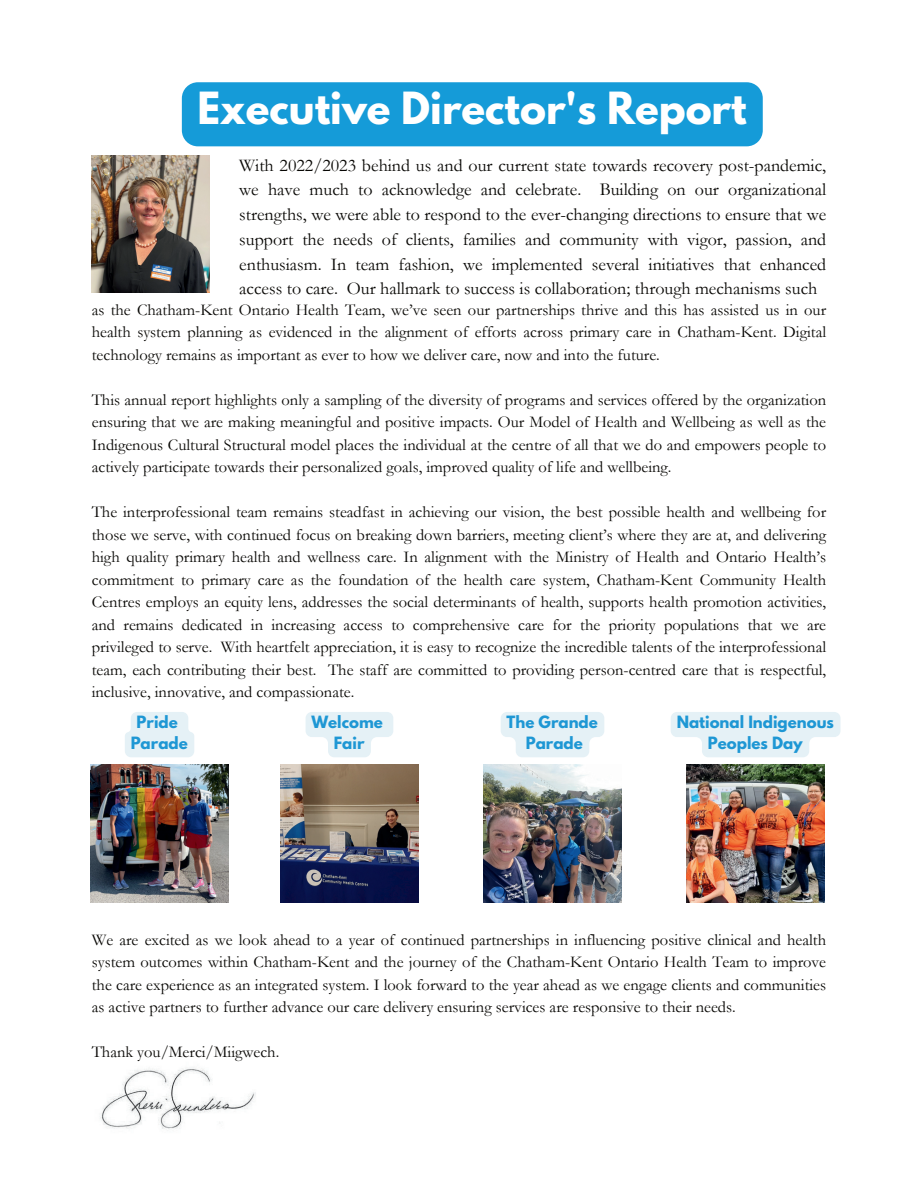
<style>
.page{position:relative;width:918px;height:1188px;background:#fff}
.page>*{position:absolute;margin:0;border:0;box-sizing:border-box;transform-origin:0 0}
.t1{font:700 39.3px "League Spartan";color:#fff}
.t2{font:18px/24.8px "Garamond";color:#080704;text-align:justify}
.t3{font:16.5px/22.5px "Garamond";color:#080704;text-align:justify}
.t4{font:700 15px/20.2px "League Spartan";color:#1e97d4;text-align:center}
</style>
<div class="page">
<img style="left:92px;top:156px;width:118px;height:137px">
<img style="left:100px;top:1067px;width:156px;height:62px">
<div style="left:182px;top:82px;width:581px;height:64px;background:#159bd8"></div>
<img style="left:90px;top:764px;width:138px;height:139px">
<img style="left:483px;top:764px;width:138px;height:139px">
<img style="left:686px;top:764px;width:139px;height:139px">
<img style="left:280px;top:764px;width:138px;height:139px">
<svg style="left:125px;top:712px;width:69px;height:45px;background:#e7f2f6"></svg>
<svg style="left:501px;top:712px;width:103px;height:45px;background:#e8f2f7"></svg>
<svg style="left:306px;top:712px;width:87px;height:45px"></svg>
<svg style="left:671px;top:712px;width:170px;height:45px"></svg>
<h1 class="t1" style="left:198px;top:77px;width:551px">Executive Director's Report</h1>
<p class="t2" style="left:239px;top:152px;width:588px">With 2022/2023 behind us and our current state towards recovery post-pandemic, we have much to acknowledge and celebrate. Building on our organizational strengths, we were able to respond to the ever-changing directions to ensure that we support the needs of clients, families and community with vigor, passion, and enthusiasm. In team fashion, we implemented several initiatives that enhanced access to care. Our hallmark to success is collaboration; through mechanisms such</p>
<p class="t3" style="left:92px;top:298px;width:736px">as the Chatham-Kent Ontario Health Team, we’ve seen our partnerships thrive and this has assisted us in our health system planning as evidenced in the alignment of efforts across primary care in Chatham-Kent. Digital technology remains as important as ever to how we deliver care, now and into the future.</p>
<p class="t3" style="left:92px;top:388px;width:736px">This annual report highlights only a sampling of the diversity of programs and services offered by the organization ensuring that we are making meaningful and positive impacts. Our Model of Health and Wellbeing as well as the Indigenous Cultural Structural model places the individual at the centre of all that we do and empowers people to actively participate towards their personalized goals, improved quality of life and wellbeing.</p>
<p class="t3" style="left:92px;top:500px;width:736px">The interprofessional team remains steadfast in achieving our vision, the best possible health and wellbeing for those we serve, with continued focus on breaking down barriers, meeting client’s where they are at, and delivering high quality primary health and wellness care. In alignment with the Ministry of Health and Ontario Health’s commitment to primary care as the foundation of the health care system, Chatham-Kent Community Health Centres employs an equity lens, addresses the social determinants of health, supports health promotion activities, and remains dedicated in increasing access to comprehensive care for the priority populations that we are privileged to serve. With heartfelt appreciation, it is easy to recognize the incredible talents of the interprofessional team, each contributing their best. The staff are committed to providing person-centred care that is respectful, inclusive, innovative, and compassionate.</p>
<p class="t4" style="left:131px;top:712px;width:59px">Pride<br>Parade</p>
<p class="t4" style="left:507px;top:712px;width:93px">The Grande<br>Parade</p>
<p class="t4" style="left:311px;top:712px;width:73px">Welcome<br>Fair</p>
<p class="t4" style="left:677px;top:712px;width:159px">National Indigenous<br>Peoples Day</p>
<p class="t3" style="left:92px;top:928px;width:736px">We are excited as we look ahead to a year of continued partnerships in influencing positive clinical and health system outcomes within Chatham-Kent and the journey of the Chatham-Kent Ontario Health Team to improve the care experience as an integrated system. I look forward to the year ahead as we engage clients and communities as active partners to further advance our care delivery ensuring services are responsive to their needs.</p>
<p class="t3" style="left:92px;top:1040px;width:189px">Thank you/Merci/Miigwech.</p>
</div>
